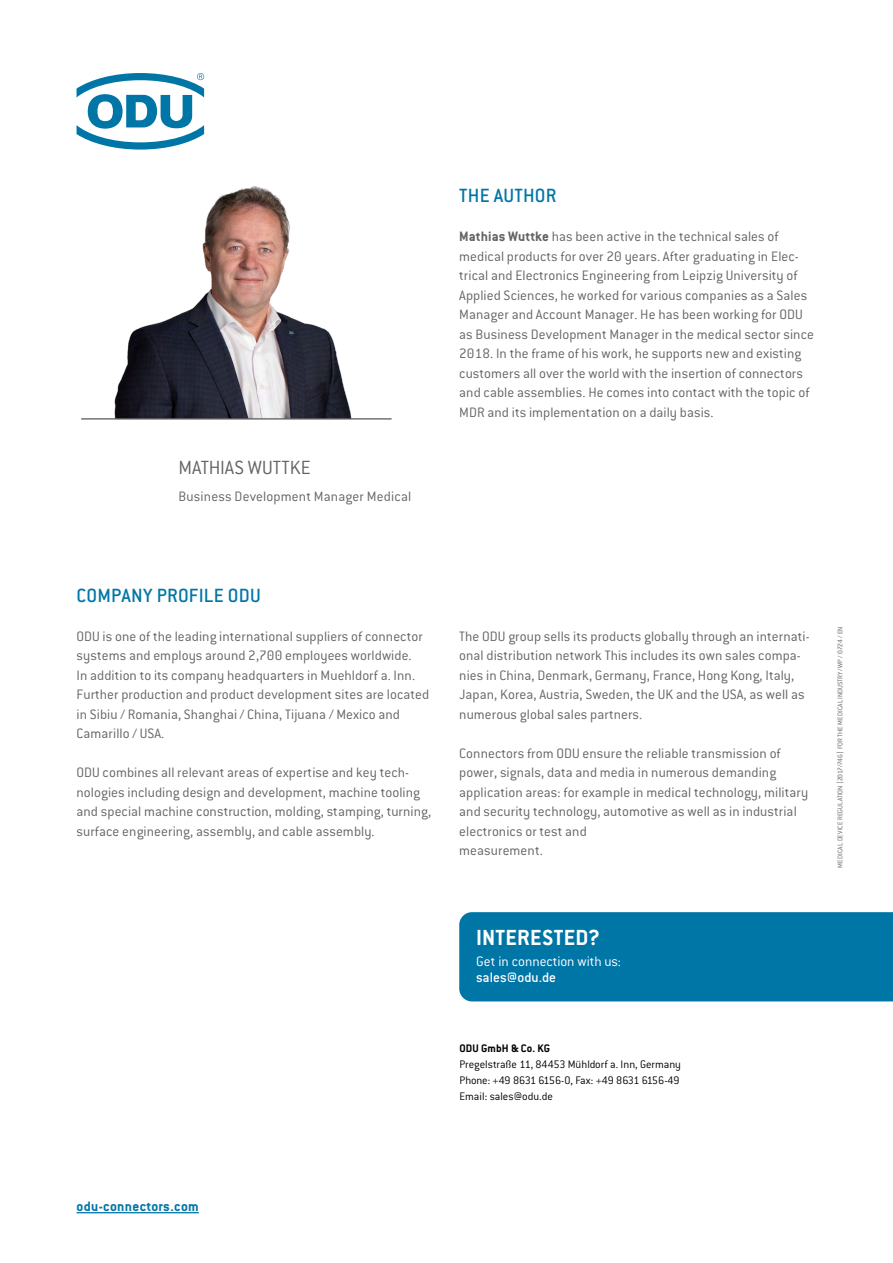
<style>
.page{position:relative;width:893px;height:1263px;background:#fff}
.page>*{position:absolute;margin:0;border:0;box-sizing:border-box;transform-origin:0 0}
.t1{font:700 24px "Conduit ITC Pro";letter-spacing:.01em;color:#fff}
.t2{font:500 21px "ITC Conduitfor ODU";letter-spacing:.01em;color:#0076a7}
.t3{font:300 21px "ITC Conduitfor ODU";color:#646363}
.t4{font:300 15px/19.5px "ITC Conduitfor ODU";letter-spacing:.005em;color:#646363}
.t5{font:300 15px "Conduit ITC Pro";letter-spacing:-.005em;color:#fff}
.t6{font:700 15px "ITC Conduitfor ODU";letter-spacing:.02em;color:#0076a7}
.t7{font:500 15px "Conduit ITC Pro";letter-spacing:-.005em;color:#fff}
.t8{font:300 12px/15.8px "Conduit ITC Pro";letter-spacing:-.005em;color:#000;text-align:justify}
.t9{font:700 12px "Conduit ITC Pro";letter-spacing:.01em;color:#000}
.t10{font:300 7.5px "ITC Conduitfor ODU";color:#646363}
.s1{font-weight:700}
</style>
<div class="page">
<svg style="left:77px;top:73px;width:127px;height:77px"></svg>
<hr style="left:77px;top:1212px;width:122px;height:1px;background:#0076a7">
<div style="left:459px;top:912px;width:434px;height:89px;background:#0076a7"></div>
<img style="left:114px;top:186px;width:238px;height:232px">
<hr style="left:81px;top:418px;width:311px;height:2px;background:#646363">
<h2 class="t3" style="left:179px;top:456px;width:134px">MATHIAS WUTTKE</h2>
<p class="t4" style="left:179px;top:486px;width:234px">Business Development Manager Medical</p>
<h2 class="t2" style="left:459px;top:184px;width:99px">THE AUTHOR</h2>
<p class="t4" style="left:459px;top:227px;width:356px"><span class="s1">Mathias Wuttke</span> has been active in the technical sales of medical products for over 20 years. After graduating in Elec&shy;trical and Electronics Engineering from Leipzig University of Applied Sciences, he worked for various companies as a Sales Manager and Account Manager. He has been working for ODU as Business Development Manager in the medical sector since 2018. In the frame of his work, he supports new and existing customers all over the world with the insertion of connectors and cable assemblies. He comes into contact with the topic of MDR and its implementation on a daily basis.</p>
<h2 class="t2" style="left:77px;top:583px;width:186px">COMPANY PROFILE ODU</h2>
<p class="t4" style="left:77px;top:626px;width:354px">ODU is one of the leading international suppliers of connector systems and employs around 2,700 employees worldwide.<br>In addition to its company headquarters in Muehldorf a. Inn.<br>Further production and product development sites are located in Sibiu / Romania, Shanghai / China, Tijuana / Mexico and Camarillo / USA.</p>
<p class="t4" style="left:77px;top:763px;width:356px">ODU combines all relevant areas of expertise and key tech&shy;nologies including design and development, machine tooling and special machine construction, molding, stamping, turning, surface engineering, assembly, and cable assembly.</p>
<p class="t4" style="left:459px;top:626px;width:352px">The ODU group sells its products globally through an internati&shy;onal distribution network This includes its own sales compa&shy;nies in China, Denmark, Germany, France, Hong Kong, Italy, Japan, Korea, Austria, Sweden, the UK and the USA, as well as numerous global sales partners.</p>
<p class="t4" style="left:459px;top:743px;width:350px">Connectors from ODU ensure the reliable transmission of power, signals, data and media in numerous demanding application areas: for example in medical technology, military and security technology, automotive as well as in industrial electronics or test and<br>measurement.</p>
<h1 class="t1" style="left:476px;top:923px;width:125px">INTERESTED?</h1>
<p class="t5" style="left:476px;top:953px;width:146px">Get in connection with us:</p>
<p class="t7" style="left:476px;top:969px;width:81px">sales@odu.de</p>
<p class="t9" style="left:459px;top:1042px;width:92px">ODU GmbH &amp; Co. KG</p>
<p class="t8" style="left:459px;top:1057px;width:223px">Pregelstraße 11, 84453 Mühldorf a. Inn, Germany Phone: +49 8631 6156-0, Fax: +49 8631 6156-49<br>Email: sales@odu.de</p>
<p class="t10" style="left:836px;top:867px;width:242px;rotate:-90deg">MEDICAL DEVICE REGULATION (2017/746) FOR THE MEDICAL INDUSTRY/ WP / 0724 / EN</p>
<p class="t6" style="left:77px;top:1198px;width:124px">odu-connectors.com</p>
</div>
